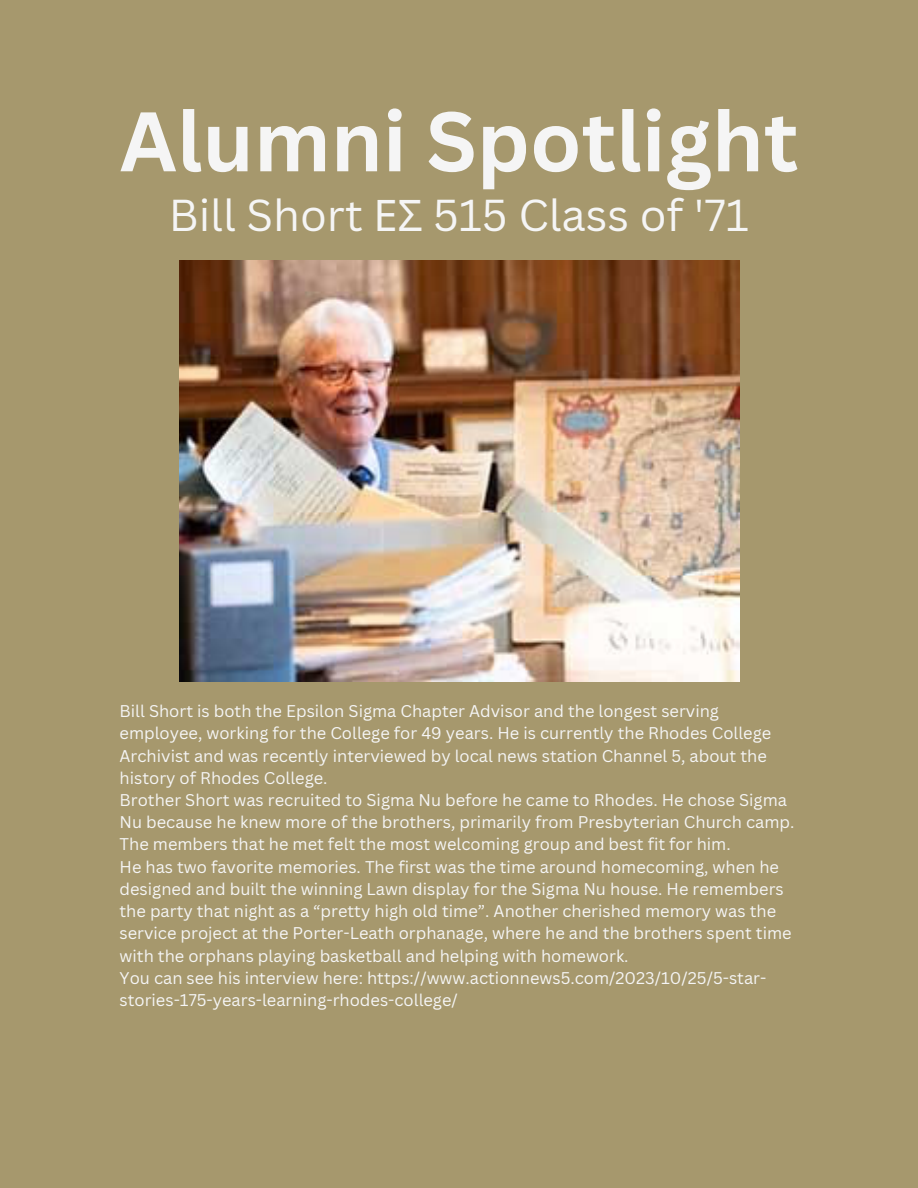
<style>
.page{position:relative;width:918px;height:1188px;background:#a6986d}
.page>*{position:absolute;margin:0;border:0;box-sizing:border-box;transform-origin:0 0}
.t1{font:700 82.5px "Canva Sans";color:#f5f5f5}
.t2{font:43.5px "Canva Sans";color:#f5f5f5}
.t3{font:16.5px/22.2px "Canva Sans";color:#f5f5f5}
.s1{font-family:"Noto Sans"}
</style>
<div class="page">
<img style="left:179px;top:261px;width:560px;height:420px">
<h2 class="t1" style="left:120px;top:83px;width:680px">Alumni Spotlight</h2>
<p class="t2" style="left:169px;top:184px;width:582px">Bill Short <span class="s1">ΕΣ</span> 515 Class of '71</p>
<p class="t3" style="left:120px;top:700px;width:653px">Bill Short is both the Epsilon Sigma Chapter Advisor and the longest serving employee, working for the College for 49 years. He is currently the Rhodes College Archivist and was recently interviewed by local news station Channel 5, about the history of Rhodes College.</p>
<p class="t3" style="left:120px;top:788px;width:676px">Brother Short was recruited to Sigma Nu before he came to Rhodes. He chose Sigma<br>Nu because he knew more of the brothers, primarily from Presbyterian Church camp.<br>The members that he met felt the most welcoming group and best fit for him.</p>
<p class="t3" style="left:120px;top:855px;width:674px">He has two favorite memories. The first was the time around homecoming, when he designed and built the winning Lawn display for the Sigma Nu house. He remembers the party that night as a “pretty high old time”. Another cherished memory was the service project at the Porter-Leath orphanage, where he and the brothers spent time with the orphans playing basketball and helping with homework.</p>
<p class="t3" style="left:120px;top:966px;width:648px">You can see his interview here: https://www.actionnews5.com/2023/10/25/5-star&shy;stories-175-years-learning-rhodes-college/</p>
</div>
